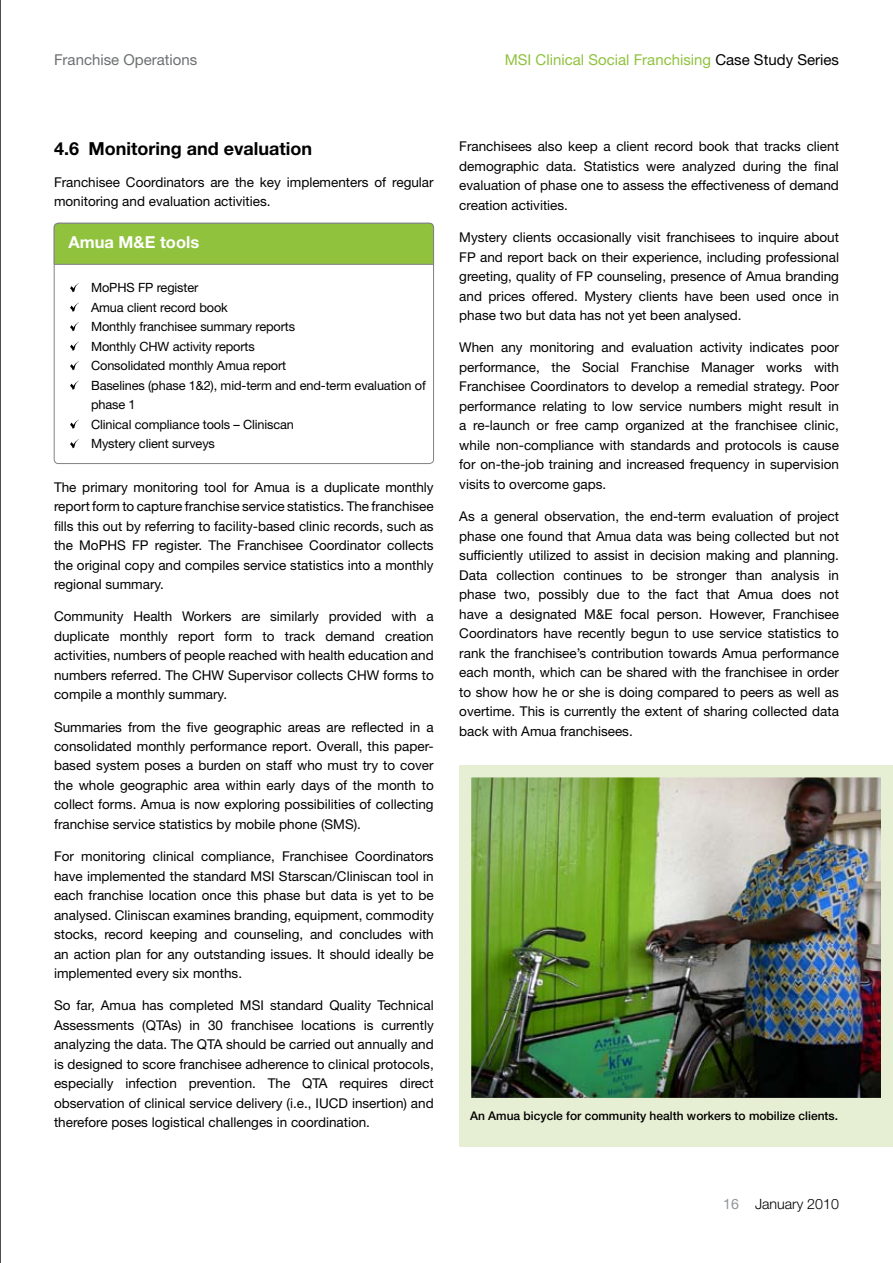
<style>
.page{position:relative;width:893px;height:1263px;background:#fff}
.page>*{position:absolute;margin:0;border:0;box-sizing:border-box;transform-origin:0 0}
.t1{font:700 18px "Helvetica Neue LT Std";color:#000}
.t2{font:700 16.5px "Helvetica Neue LT Std";color:#fff}
.t3{font:15px "Helvetica Neue LT Std";color:#90c23e}
.t4{font:15px "Helvetica Neue LT Std";color:#6d6f71}
.t5{font:300 14.25px "Helvetica Neue LT Std";color:#000}
.t6{font:13.5px/19.5px "Helvetica Neue LT Std";color:#000;text-align:justify}
.t7{font:12.75px/19.5px "Helvetica Neue LT Std";letter-spacing:-.01em;color:#000}
.t8{font:500 12px "Helvetica Neue LT Std";color:#000}
.s1{color:#000}
.s2{font-weight:400;color:#939598}
</style>
<div class="page">
<hr style="left:0;top:0;width:1px;height:1263px;background:#000">
<svg style="left:70px;top:283px;width:9px;height:9px"></svg>
<svg style="left:70px;top:303px;width:9px;height:9px"></svg>
<svg style="left:70px;top:322px;width:9px;height:9px"></svg>
<svg style="left:70px;top:342px;width:9px;height:9px"></svg>
<svg style="left:70px;top:361px;width:9px;height:9px"></svg>
<svg style="left:70px;top:381px;width:9px;height:9px"></svg>
<svg style="left:70px;top:420px;width:9px;height:9px"></svg>
<svg style="left:70px;top:439px;width:9px;height:9px"></svg>
<div style="left:54px;top:223px;width:380px;height:41px;background:#90c23e"></div>
<hr style="left:54px;top:264px;width:380px;height:1px;background:#808285">
<div style="left:459px;top:765px;width:434px;height:382px;background:#e6efd4"></div>
<img style="left:472px;top:778px;width:408px;height:319px">
<p class="t4" style="left:54px;top:50px;width:145px">Franchise Operations</p>
<p class="t3" style="left:505px;top:50px;width:336px">MSI Clinical Social Franchising <span class="s1">Case Study Series</span></p>
<h1 class="t1" style="left:54px;top:137px;width:260px">4.6 Monitoring and evaluation</h1>
<p class="t6" style="left:54px;top:172px;width:381px">Franchisee Coordinators are the key implementers of regular monitoring and evaluation activities.</p>
<p class="t2" style="left:68px;top:232px;width:132px">Amua M&amp;E tools</p>
<p class="t7" style="left:91px;top:278px;width:336px">MoPHS FP register<br>Amua client record book<br>Monthly franchisee summary reports<br>Monthly CHW activity reports<br>Consolidated monthly Amua report<br>Baselines (phase 1&amp;2), mid-term and end-term evaluation of phase 1<br>Clinical compliance tools – Cliniscan<br>Mystery client surveys</p>
<p class="t6" style="left:54px;top:477px;width:381px">The primary monitoring tool for Amua is a duplicate monthly report form to capture franchise service statistics. The franchisee fills this out by referring to facility-based clinic records, such as the MoPHS FP register. The Franchisee Coordinator collects the original copy and compiles service statistics into a monthly regional summary.</p>
<p class="t6" style="left:54px;top:606px;width:381px">Community Health Workers are similarly provided with a duplicate monthly report form to track demand creation activities, numbers of people reached with health education and numbers referred. The CHW Supervisor collects CHW forms to compile a monthly summary.</p>
<p class="t6" style="left:54px;top:717px;width:381px">Summaries from the five geographic areas are reflected in a consolidated monthly performance report. Overall, this paper&shy;based system poses a burden on staff who must try to cover the whole geographic area within early days of the month to collect forms. Amua is now exploring possibilities of collecting franchise service statistics by mobile phone (SMS).</p>
<p class="t6" style="left:54px;top:846px;width:381px">For monitoring clinical compliance, Franchisee Coordinators have implemented the standard MSI Starscan/Cliniscan tool in each franchise location once this phase but data is yet to be analysed. Cliniscan examines branding, equipment, commodity stocks, record keeping and counseling, and concludes with an action plan for any outstanding issues. It should ideally be implemented every six months.</p>
<p class="t6" style="left:54px;top:996px;width:381px">So far, Amua has completed MSI standard Quality Technical Assessments (QTAs) in 30 franchisee locations is currently analyzing the data. The QTA should be carried out annually and is designed to score franchisee adherence to clinical protocols, especially infection prevention. The QTA requires direct observation of clinical service delivery (i.e., IUCD insertion) and therefore poses logistical challenges in coordination.</p>
<p class="t6" style="left:459px;top:137px;width:381px">Franchisees also keep a client record book that tracks client demographic data. Statistics were analyzed during the final evaluation of phase one to assess the effectiveness of demand creation activities.</p>
<p class="t6" style="left:459px;top:227px;width:381px">Mystery clients occasionally visit franchisees to inquire about FP and report back on their experience, including professional greeting, quality of FP counseling, presence of Amua branding and prices offered. Mystery clients have been used once in phase two but data has not yet been analysed.</p>
<p class="t6" style="left:459px;top:338px;width:381px">When any monitoring and evaluation activity indicates poor performance, the Social Franchise Manager works with Franchisee Coordinators to develop a remedial strategy. Poor performance relating to low service numbers might result in a re-launch or free camp organized at the franchisee clinic, while non-compliance with standards and protocols is cause for on-the-job training and increased frequency in supervision visits to overcome gaps.</p>
<p class="t6" style="left:459px;top:506px;width:381px">As a general observation, the end-term evaluation of project phase one found that Amua data was being collected but not sufficiently utilized to assist in decision making and planning.<br>Data collection continues to be stronger than analysis in phase two, possibly due to the fact that Amua does not have a designated M&amp;E focal person. However, Franchisee Coordinators have recently begun to use service statistics to rank the franchisee’s contribution towards Amua performance each month, which can be shared with the franchisee in order to show how he or she is doing compared to peers as well as overtime. This is currently the extent of sharing collected data back with Amua franchisees.</p>
<p class="t8" style="left:470px;top:1109px;width:370px">An Amua bicycle for community health workers to mobilize clients.</p>
<p class="t5" style="left:723px;top:1195px;width:117px"><span class="s2">16</span> January 2010</p>
</div>
